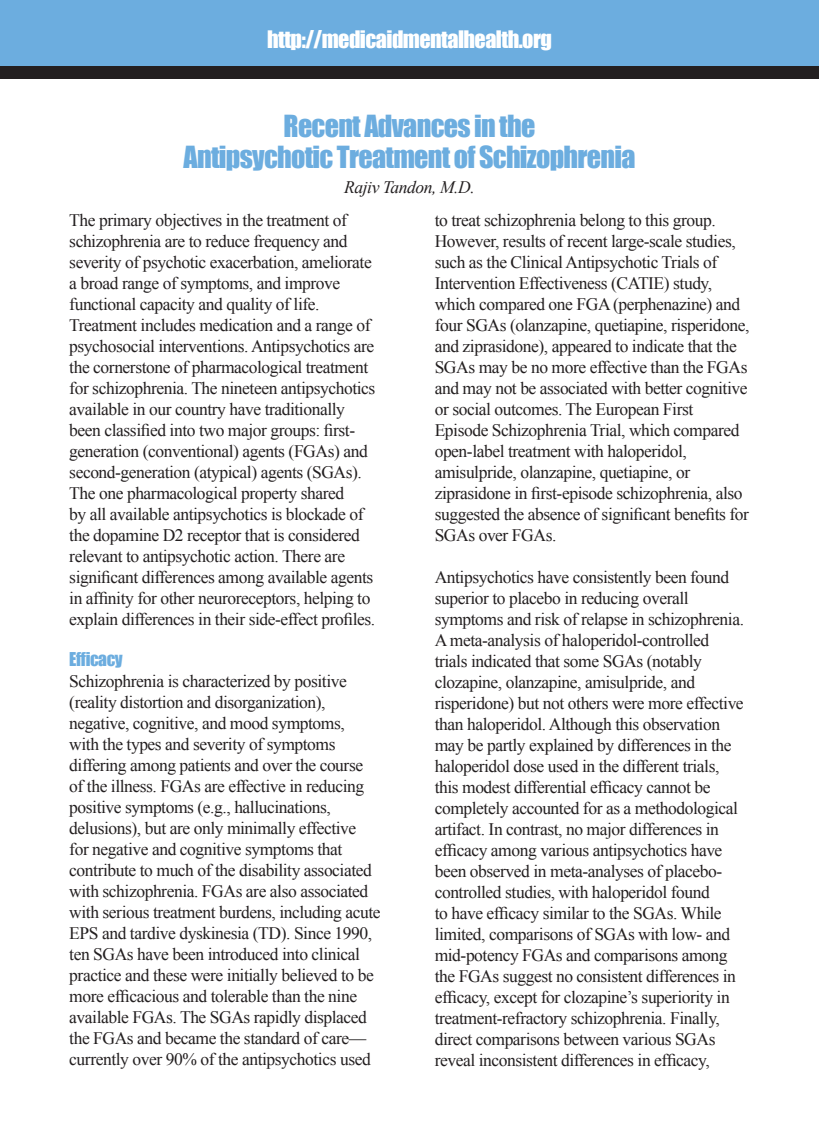
<style>
.page{position:relative;width:819px;height:1134px;background:#fff}
.page>*{position:absolute;margin:0;border:0;box-sizing:border-box;transform-origin:0 0}
.t1{font:28px "Impact";letter-spacing:-.025em;color:#6caddf}
.t2{font:22.05px "Impact";letter-spacing:-.025em;color:#fff}
.t3{font:17.5px/21px "Times New Roman";letter-spacing:-.025em;color:#231f20}
.t4{font:italic 17.5px "Times New Roman";letter-spacing:-.025em;color:#231f20}
.t5{font:17.5px "Impact";letter-spacing:-.025em;color:#6caddf}
</style>
<div class="page">
<div style="left:0;top:0;width:819px;height:68px;background:#6caddf"></div>
<div style="left:0;top:66px;width:819px;height:13px;background:#231f20"></div>
<p class="t2" style="left:267px;top:22px;width:286px">http://medicaidmentalhealth.org</p>
<p class="t1" style="left:284px;top:104px;width:253px">Recent Advances in the</p>
<p class="t1" style="left:184px;top:135px;width:453px">Antipsychotic Treatment of Schizophrenia</p>
<p class="t4" style="left:344px;top:175px;width:132px">Rajiv Tandon, M.D.</p>
<p class="t3" style="left:69px;top:210px;width:308px">The primary objectives in the treatment of schizophrenia are to reduce frequency and severity of psychotic exacerbation, ameliorate a broad range of symptoms, and improve functional capacity and quality of life.<br>Treatment includes medication and a range of psychosocial interventions. Antipsychotics are the cornerstone of pharmacological treatment for schizophrenia. The nineteen antipsychotics available in our country have traditionally been classified into two major groups: first&shy;generation (conventional) agents (FGAs) and second-generation (atypical) agents (SGAs).<br>The one pharmacological property shared<br>by all available antipsychotics is blockade of the dopamine D2 receptor that is considered relevant to antipsychotic action. There are significant differences among available agents in affinity for other neuroreceptors, helping to explain differences in their side-effect profiles.</p>
<p class="t5" style="left:69px;top:645px;width:55px">Efficacy</p>
<p class="t3" style="left:69px;top:670px;width:313px">Schizophrenia is characterized by positive (reality distortion and disorganization), negative, cognitive, and mood symptoms,<br>with the types and severity of symptoms differing among patients and over the course of the illness. FGAs are effective in reducing positive symptoms (e.g., hallucinations, delusions), but are only minimally effective<br>for negative and cognitive symptoms that contribute to much of the disability associated with schizophrenia. FGAs are also associated with serious treatment burdens, including acute EPS and tardive dyskinesia (TD). Since 1990, ten SGAs have been introduced into clinical practice and these were initially believed to be more efficacious and tolerable than the nine available FGAs. The SGAs rapidly displaced the FGAs and became the standard of care— currently over 90% of the antipsychotics used</p>
<p class="t3" style="left:435px;top:210px;width:316px">to treat schizophrenia belong to this group.<br>However, results of recent large-scale studies, such as the Clinical Antipsychotic Trials of Intervention Effectiveness (CATIE) study, which compared one FGA (perphenazine) and four SGAs (olanzapine, quetiapine, risperidone, and ziprasidone), appeared to indicate that the SGAs may be no more effective than the FGAs and may not be associated with better cognitive or social outcomes. The European First Episode Schizophrenia Trial, which compared open-label treatment with haloperidol, amisulpride, olanzapine, quetiapine, or ziprasidone in first-episode schizophrenia, also suggested the absence of significant benefits for SGAs over FGAs.</p>
<p class="t3" style="left:435px;top:567px;width:311px">Antipsychotics have consistently been found superior to placebo in reducing overall symptoms and risk of relapse in schizophrenia.<br>A meta-analysis of haloperidol-controlled trials indicated that some SGAs (notably clozapine, olanzapine, amisulpride, and risperidone) but not others were more effective than haloperidol. Although this observation may be partly explained by differences in the haloperidol dose used in the different trials, this modest differential efficacy cannot be completely accounted for as a methodological artifact. In contrast, no major differences in efficacy among various antipsychotics have been observed in meta-analyses of placebo&shy;controlled studies, with haloperidol found<br>to have efficacy similar to the SGAs. While limited, comparisons of SGAs with low- and mid-potency FGAs and comparisons among the FGAs suggest no consistent differences in efficacy, except for clozapine’s superiority in treatment-refractory schizophrenia. Finally, direct comparisons between various SGAs reveal inconsistent differences in efficacy,</p>
</div>
